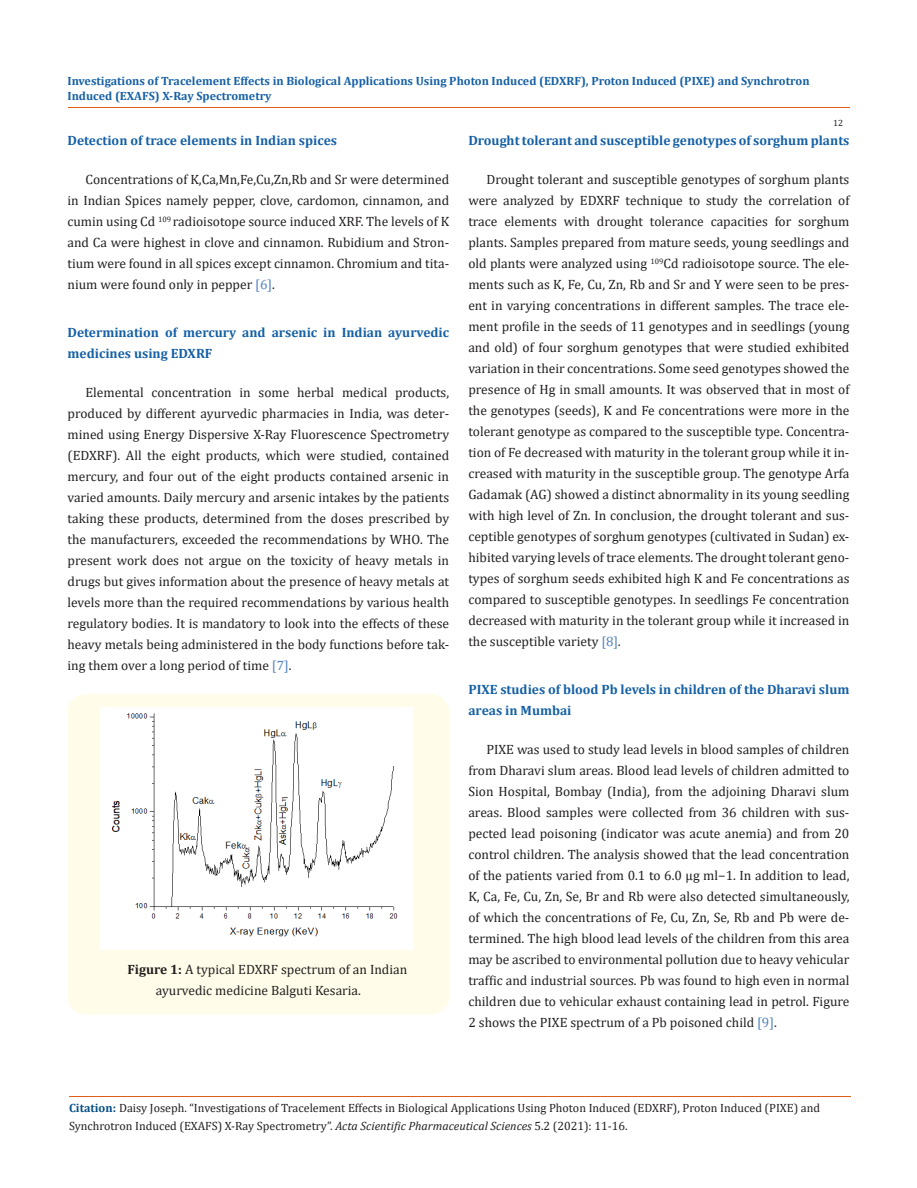
<style>
.page{position:relative;width:917px;height:1188px;background:#fff}
.page>*{position:absolute;margin:0;border:0;box-sizing:border-box;transform-origin:0 0}
.t1{font:13.5px/21px "Cambria";color:#231f20;text-align:justify}
._13-OS-Keywords-cont{font:700 13.5px/21px "Cambria";color:#1560a6}
.t2{font:12px/18px "Cambria";color:#231f20}
.t3{font:700 12px/15px "Cambria";color:#1560a6}
.t4{font:9px "Cambria";color:#231f20}
.s1{color:#4f81bd}
.s2{font-weight:700}
.s3{font-style:italic}
.s4{font-weight:700;color:#035089}
</style>
<div class="page">
<div style="left:68px;top:694px;width:381px;height:321px;background:#fffde9;border-radius:18px"></div>
<img style="left:100px;top:708px;width:313px;height:242px">
<hr style="left:68px;top:108px;width:781px;height:1px;background:#e05d1a">
<hr style="left:69px;top:1096px;width:781px;height:1px;background:#e05d1a">
<p class="t3" style="left:68px;top:73px;width:743px">Investigations of Tracelement Effects in Biological Applications Using Photon Induced (EDXRF), Proton Induced (PIXE) and Synchrotron<br>Induced (EXAFS) X-Ray Spectrometry</p>
<p class="t4" style="left:833px;top:118px;width:11px">12</p>
<p class="_13-OS-Keywords-cont" style="left:68px;top:130px;width:271px">Detection of trace elements in Indian spices</p>
<p class="t1" style="left:68px;top:169px;width:383px;text-indent:18px">Concentrations of K,Ca,Mn,Fe,Cu,Zn,Rb and Sr were determined in Indian Spices namely pepper, clove, cardomon, cinnamon, and cumin using Cd <sup>109</sup> radioisotope source induced XRF. The levels of K and Ca were highest in clove and cinnamon. Rubidium and Stron&shy;tium were found in all spices except cinnamon. Chromium and tita&shy;nium were found only in pepper <span class="s1">[6]</span>.</p>
<p class="_13-OS-Keywords-cont" style="left:68px;top:322px;width:383px">Determination of mercury and arsenic in Indian ayurvedic medicines using EDXRF</p>
<p class="t1" style="left:68px;top:382px;width:383px;text-indent:18px">Elemental concentration in some herbal medical products, produced by different ayurvedic pharmacies in India, was deter&shy;mined using Energy Dispersive X-Ray Fluorescence Spectrometry (EDXRF). All the eight products, which were studied, contained mercury, and four out of the eight products contained arsenic in varied amounts. Daily mercury and arsenic intakes by the patients taking these products, determined from the doses prescribed by the manufacturers, exceeded the recommendations by WHO. The present work does not argue on the toxicity of heavy metals in drugs but gives information about the presence of heavy metals at levels more than the required recommendations by various health regulatory bodies. It is mandatory to look into the effects of these heavy metals being administered in the body functions before tak&shy;ing them over a long period of time <span class="s1">[7]</span>.</p>
<p class="t1" style="left:156px;top:959px;width:253px;text-indent:-28px"><span class="s2">Figure 1:</span> A typical EDXRF spectrum of an Indian ayurvedic medicine Balguti Kesaria.</p>
<p class="_13-OS-Keywords-cont" style="left:468px;top:130px;width:382px">Drought tolerant and susceptible genotypes of sorghum plants</p>
<p class="t1" style="left:468px;top:169px;width:382px;text-indent:18px">Drought tolerant and susceptible genotypes of sorghum plants were analyzed by EDXRF technique to study the correlation of trace elements with drought tolerance capacities for sorghum plants. Samples prepared from mature seeds, young seedlings and old plants were analyzed using <sup>109</sup>Cd radioisotope source. The ele&shy;ments such as K, Fe, Cu, Zn, Rb and Sr and Y were seen to be pres&shy;ent in varying concentrations in different samples. The trace ele&shy;ment profile in the seeds of 11 genotypes and in seedlings (young and old) of four sorghum genotypes that were studied exhibited variation in their concentrations. Some seed genotypes showed the presence of Hg in small amounts. It was observed that in most of the genotypes (seeds), K and Fe concentrations were more in the tolerant genotype as compared to the susceptible type. Concentra&shy;tion of Fe decreased with maturity in the tolerant group while it in&shy;creased with maturity in the susceptible group. The genotype Arfa Gadamak (AG) showed a distinct abnormality in its young seedling with high level of Zn. In conclusion, the drought tolerant and sus&shy;ceptible genotypes of sorghum genotypes (cultivated in Sudan) ex&shy;hibited varying levels of trace elements. The drought tolerant geno&shy;types of sorghum seeds exhibited high K and Fe concentrations as compared to susceptible genotypes. In seedlings Fe concentration decreased with maturity in the tolerant group while it increased in the susceptible variety <span class="s1">[8]</span><span class="s3">.</span></p>
<p class="_13-OS-Keywords-cont" style="left:468px;top:679px;width:382px">PIXE studies of blood Pb levels in children of the Dharavi slum areas in Mumbai</p>
<p class="t1" style="left:468px;top:739px;width:382px;text-indent:18px">PIXE was used to study lead levels in blood samples of children from Dharavi slum areas. Blood lead levels of children admitted to Sion Hospital, Bombay (India), from the adjoining Dharavi slum areas. Blood samples were collected from 36 children with sus&shy;pected lead poisoning (indicator was acute anemia) and from 20 control children. The analysis showed that the lead concentration of the patients varied from 0.1 to 6.0 μg ml−1. In addition to lead, K, Ca, Fe, Cu, Zn, Se, Br and Rb were also detected simultaneously, of which the concentrations of Fe, Cu, Zn, Se, Rb and Pb were de&shy;termined. The high blood lead levels of the children from this area may be ascribed to environmental pollution due to heavy vehicular traffic and industrial sources. Pb was found to high even in normal children due to vehicular exhaust containing lead in petrol. Figure 2 shows the PIXE spectrum of a Pb poisoned child <span class="s1">[9]</span>.</p>
<p class="t2" style="left:69px;top:1098px;width:752px"><span class="s4">Citation:</span> Daisy Joseph. “Investigations of Tracelement Effects in Biological Applications Using Photon Induced (EDXRF), Proton Induced (PIXE) and<br>Synchrotron Induced (EXAFS) X-Ray Spectrometry”. <span class="s3">Acta Scientific Pharmaceutical Sciences</span> 5.2 (2021): 11-16.</p>
</div>
